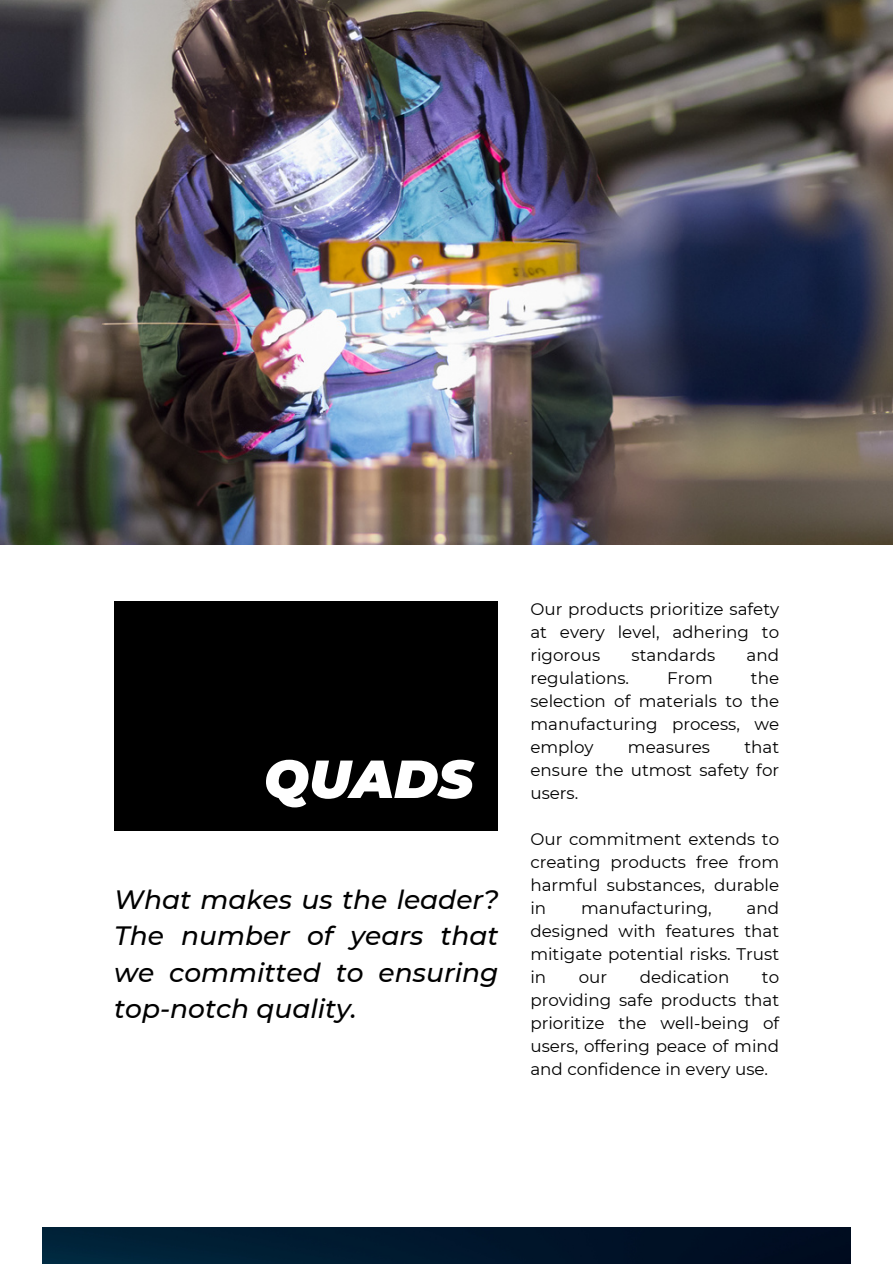
<style>
.page{position:relative;width:893px;height:1264px;background:#fff}
.page>*{position:absolute;margin:0;border:0;box-sizing:border-box;transform-origin:0 0}
.t1{font:italic 900 53.4px "Montserrat";color:#fff}
.t2{font:italic 500 26.4px/36.6px "Montserrat";color:#000;text-align:justify}
.t3{font:16.65px/23px "Montserrat";color:#000;text-align:justify}
</style>
<div class="page">
<div style="left:114px;top:601px;width:384px;height:229px;background:#000"></div>
<img style="left:0;top:0;width:892px;height:544px">
<img style="left:43px;top:1227px;width:807px;height:36px">
<p class="t1" style="left:264px;top:746px;width:211px">QUADS</p>
<p class="t2" style="left:114px;top:880px;width:386px">What makes us the leader?<br>The number of years that we committed to ensuring top-notch quality.</p>
<p class="t3" style="left:530px;top:597px;width:250px">Our products prioritize safety at every level, adhering to rigorous</p>
<p class="t3" style="left:631px;top:643px;width:85px">standards</p>
<p class="t3" style="left:746px;top:643px;width:34px">and</p>
<p class="t3" style="left:530px;top:666px;width:250px;text-indent:220px">the selection of materials to the manufacturing process, we employ</p>
<p class="t3" style="left:530px;top:666px;width:100px">regulations.</p>
<p class="t3" style="left:667px;top:666px;width:47px">From</p>
<p class="t3" style="left:530px;top:735px;width:250px;text-indent:214px">that ensure the utmost safety for users.</p>
<p class="t3" style="left:530px;top:827px;width:250px">Our commitment extends to creating products free from harmful substances, durable in</p>
<p class="t3" style="left:628px;top:735px;width:84px">measures</p>
<p class="t3" style="left:581px;top:896px;width:132px">manufacturing,</p>
<p class="t3" style="left:530px;top:896px;width:250px;text-indent:216px">and designed with features that mitigate potential risks. Trust in</p>
<p class="t3" style="left:578px;top:965px;width:30px">our</p>
<p class="t3" style="left:639px;top:965px;width:91px">dedication</p>
<p class="t3" style="left:530px;top:965px;width:250px;text-indent:231px">to providing safe products that prioritize the well-being of users, offering peace of mind and confidence in every use.</p>
</div>
